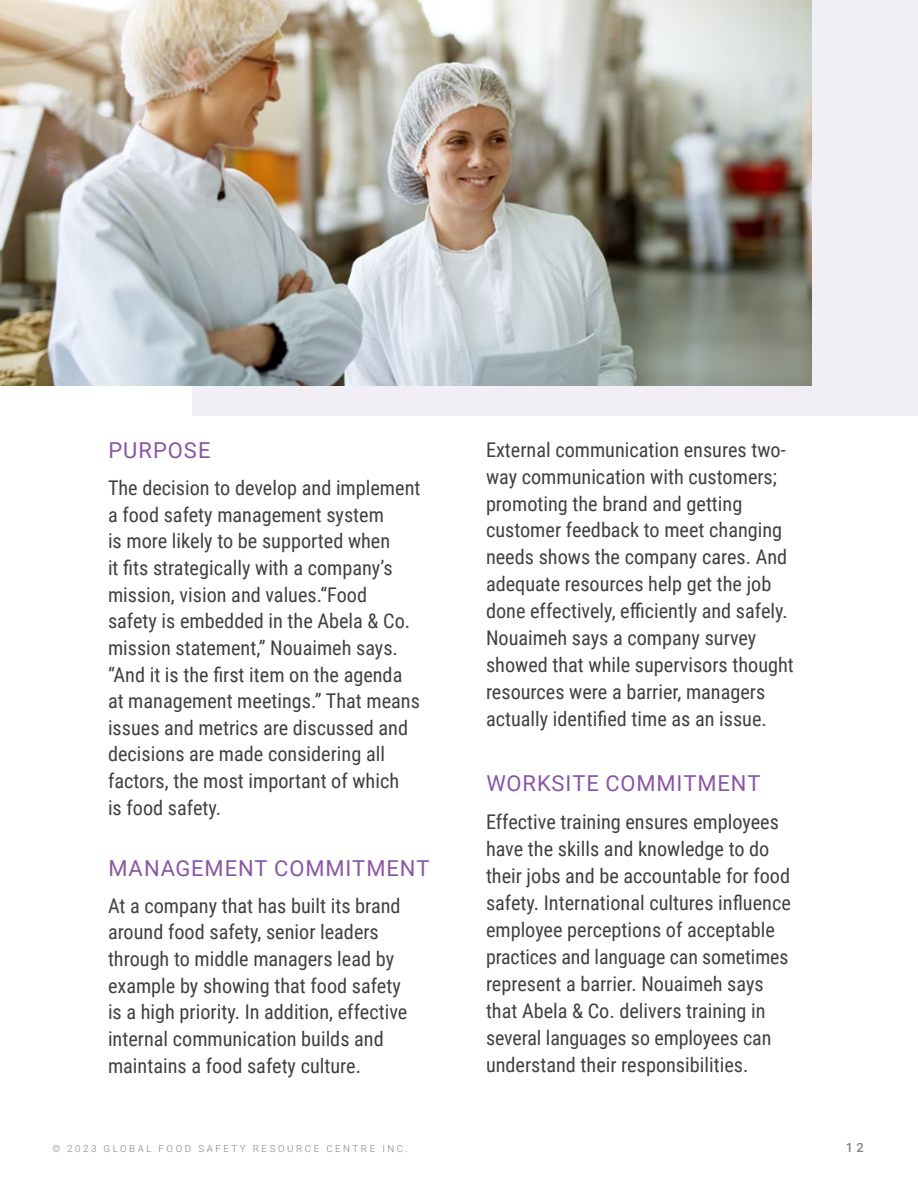
<style>
.page{position:relative;width:918px;height:1188px;background:#fff}
.page>*{position:absolute;margin:0;border:0;box-sizing:border-box;transform-origin:0 0}
.t1{font:21.9px "Roboto";letter-spacing:.04em;color:#8a56a3}
.t2{font:20.25px/27px "Roboto Condensed";color:#414042}
.t3{font:500 12.75px "Roboto";color:#808285}
.t4{font:300 9.75px "Roboto";letter-spacing:.26em;color:#808285}
</style>
<div class="page">
<div style="left:192px;top:0;width:726px;height:415px;background:#f1eef5"></div>
<img style="left:0;top:0;width:811px;height:386px">
<p class="t1" style="left:108px;top:435px;width:104px">PURPOSE</p>
<p class="t2" style="left:108px;top:474px;width:314px">The decision to develop and implement a food safety management system<br>is more likely to be supported when<br>it fits strategically with a company’s mission, vision and values.“Food safety is embedded in the Abela &amp; Co. mission statement,” Nouaimeh says. “And it is the first item on the agenda at management meetings.” That means issues and metrics are discussed and decisions are made considering all factors, the most important of which<br>is food safety.</p>
<p class="t1" style="left:108px;top:853px;width:323px">MANAGEMENT COMMITMENT</p>
<p class="t2" style="left:108px;top:891px;width:301px">At a company that has built its brand around food safety, senior leaders through to middle managers lead by example by showing that food safety is a high priority. In addition, effective internal communication builds and maintains a food safety culture.</p>
<p class="t2" style="left:486px;top:435px;width:309px">External communication ensures two&shy;way communication with customers; promoting the brand and getting customer feedback to meet changing needs shows the company cares. And adequate resources help get the job done effectively, efficiently and safely.<br>Nouaimeh says a company survey showed that while supervisors thought resources were a barrier, managers actually identified time as an issue.</p>
<p class="t1" style="left:486px;top:768px;width:276px">WORKSITE COMMITMENT</p>
<p class="t2" style="left:486px;top:808px;width:306px">Effective training ensures employees have the skills and knowledge to do their jobs and be accountable for food safety. International cultures influence employee perceptions of acceptable practices and language can sometimes represent a barrier. Nouaimeh says that Abela &amp; Co. delivers training in several languages so employees can understand their responsibilities.</p>
<p class="t4" style="left:52px;top:1142px;width:357px">© 2023 GLOBAL FOOD SAFETY RESOURCE CENTRE INC.</p>
<p class="t3" style="left:846px;top:1139px;width:19px">1 2</p>
</div>
